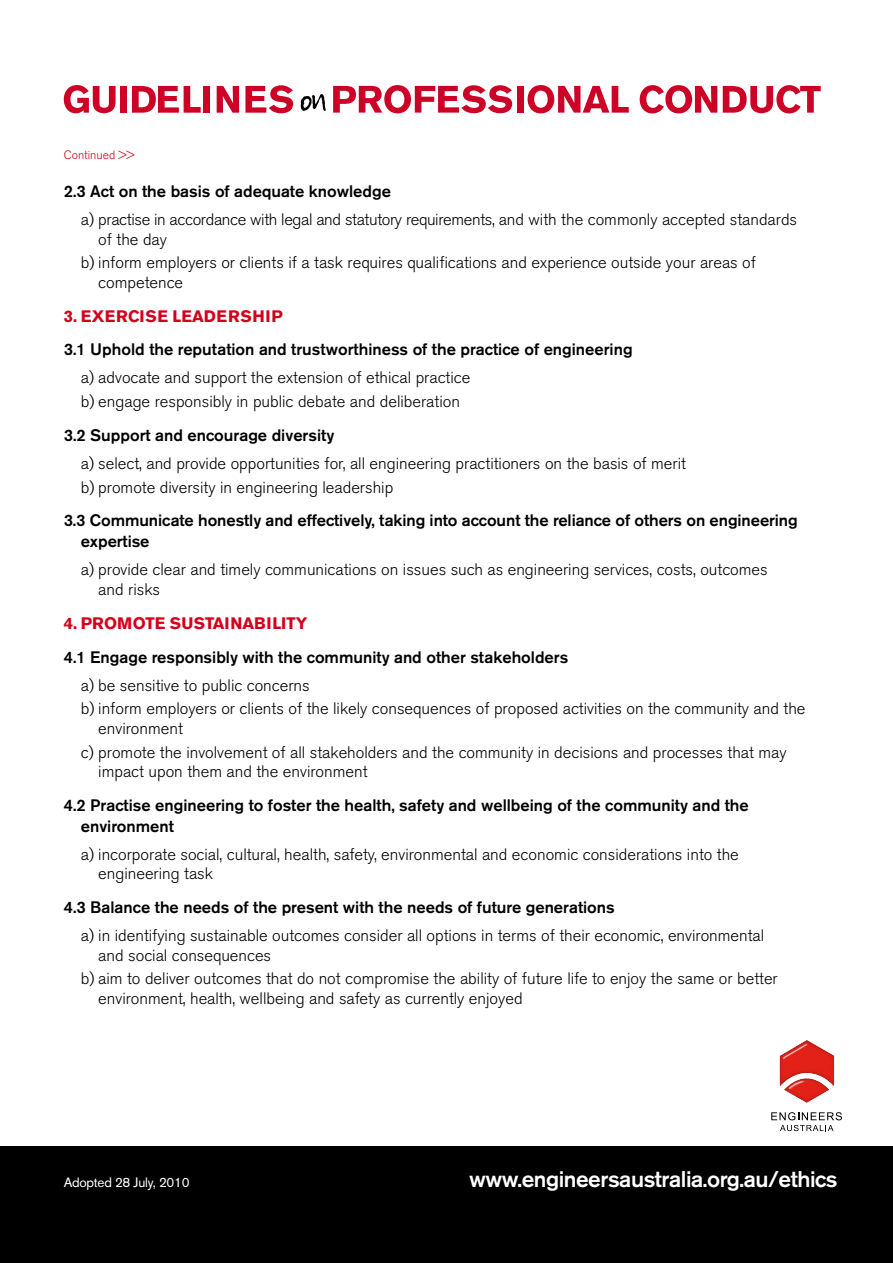
<style>
.page{position:relative;width:893px;height:1263px;background:#fff}
.page>*{position:absolute;margin:0;border:0;box-sizing:border-box;transform-origin:0 0}
.t1{font:500 22.5px "Akzidenz Grotesk BE";letter-spacing:-.02em;color:#fff}
.t2{font:300 16.5px/19.5px "Akzidenz Grotesk BE";color:#000}
.t3{font:500 16.5px/21px "Akzidenz Grotesk BE";color:#000}
.t4{font:300 16.5px/19.5px "Akzidenz Grotesk BE";letter-spacing:-.02em;color:#000}
.t5{font:700 16.5px "Akzidenz Grotesk BE";color:#d3001b}
.t6{font:700 16.5px "Akzidenz Grotesk BE";letter-spacing:.04em;color:#d3001b}
.t7{font:13.5px "Akzidenz Grotesk BE";letter-spacing:-.02em;color:#fff}
.t8{font:300 12px "Akzidenz Grotesk BE";color:#d3001b}
</style>
<div class="page">
<div style="left:0;top:1147px;width:892px;height:116px;background:#000"></div>
<svg style="left:771px;top:1112px;width:71px;height:19px"></svg>
<svg style="left:780px;top:1040px;width:54px;height:63px"></svg>
<svg style="left:64px;top:85px;width:52px;height:28px"></svg>
<div style="left:120px;top:86px;width:7px;height:27px;background:#cc0327"></div>
<svg style="left:132px;top:86px;width:69px;height:27px"></svg>
<div style="left:204px;top:86px;width:6px;height:27px;background:#cc0327"></div>
<svg style="left:217px;top:86px;width:22px;height:27px"></svg>
<svg style="left:245px;top:85px;width:48px;height:28px"></svg>
<svg style="left:333px;top:85px;width:179px;height:28px"></svg>
<div style="left:517px;top:86px;width:7px;height:27px;background:#cc0327"></div>
<svg style="left:528px;top:85px;width:101px;height:28px"></svg>
<svg style="left:640px;top:85px;width:77px;height:28px"></svg>
<svg style="left:723px;top:85px;width:98px;height:28px"></svg>
<svg style="left:301px;top:94px;width:25px;height:17px"></svg>
<p class="t8" style="left:64px;top:148px;width:72px">Continued &gt;&gt;</p>
<p class="t3" style="left:64px;top:181px;width:329px">2.3 Act on the basis of adequate knowledge</p>
<p class="t4" style="left:98px;top:210px;width:700px;text-indent:-17px">a) practise in accordance with legal and statutory requirements, and with the commonly accepted standards of the day</p>
<p class="t2" style="left:98px;top:253px;width:659px;text-indent:-17px">b) inform employers or clients if a task requires qualifications and experience outside your areas of competence</p>
<p class="t6" style="left:64px;top:306px;width:220px">3. EXERCISE LEADERSHIP</p>
<p class="t3" style="left:64px;top:339px;width:570px">3.1 Uphold the reputation and trustworthiness of the practice of engineering</p>
<p class="t2" style="left:81px;top:366px;width:391px;line-height:23.7px">a) advocate and support the extension of ethical practice b) engage responsibly in public debate and deliberation</p>
<p class="t3" style="left:64px;top:425px;width:272px">3.2 Support and encourage diversity</p>
<p class="t2" style="left:81px;top:452px;width:607px;line-height:23.7px">a) select, and provide opportunities for, all engineering practitioners on the basis of merit b) promote diversity in engineering leadership</p>
<p class="t3" style="left:81px;top:510px;width:718px;text-indent:-17px">3.3 Communicate honestly and effectively, taking into account the reliance of others on engineering expertise</p>
<p class="t2" style="left:98px;top:560px;width:671px;text-indent:-17px">a) provide clear and timely communications on issues such as engineering services, costs, outcomes and risks</p>
<p class="t5" style="left:64px;top:613px;width:245px">4. PROMOTE SUSTAINABILITY</p>
<p class="t3" style="left:64px;top:646px;width:506px">4.1 Engage responsibly with the community and other stakeholders</p>
<p class="t2" style="left:81px;top:673px;width:726px;line-height:23.7px">a) be sensitive to public concerns<br>b) inform employers or clients of the likely consequences of proposed activities on the community and the</p>
<p class="t2" style="left:81px;top:716px;width:707px;line-height:23.7px;text-indent:17px">environment<br>c) promote the involvement of all stakeholders and the community in decisions and processes that may</p>
<p class="t2" style="left:98px;top:762px;width:271px">impact upon them and the environment</p>
<p class="t3" style="left:81px;top:794px;width:669px;text-indent:-17px">4.2 Practise engineering to foster the health, safety and wellbeing of the community and the environment</p>
<p class="t2" style="left:98px;top:845px;width:642px;text-indent:-17px">a) incorporate social, cultural, health, safety, environmental and economic considerations into the engineering task</p>
<p class="t3" style="left:64px;top:897px;width:552px">4.3 Balance the needs of the present with the needs of future generations</p>
<p class="t2" style="left:98px;top:926px;width:667px;text-indent:-17px">a) in identifying sustainable outcomes consider all options in terms of their economic, environmental and social consequences</p>
<p class="t2" style="left:98px;top:969px;width:681px;text-indent:-17px">b) aim to deliver outcomes that do not compromise the ability of future life to enjoy the same or better environment, health, wellbeing and safety as currently enjoyed</p>
<p class="t7" style="left:64px;top:1174px;width:127px">Adopted 28 July, 2010</p>
<h1 class="t1" style="left:469px;top:1166px;width:370px">www.engineersaustralia.org.au/ethics</h1>
</div>
